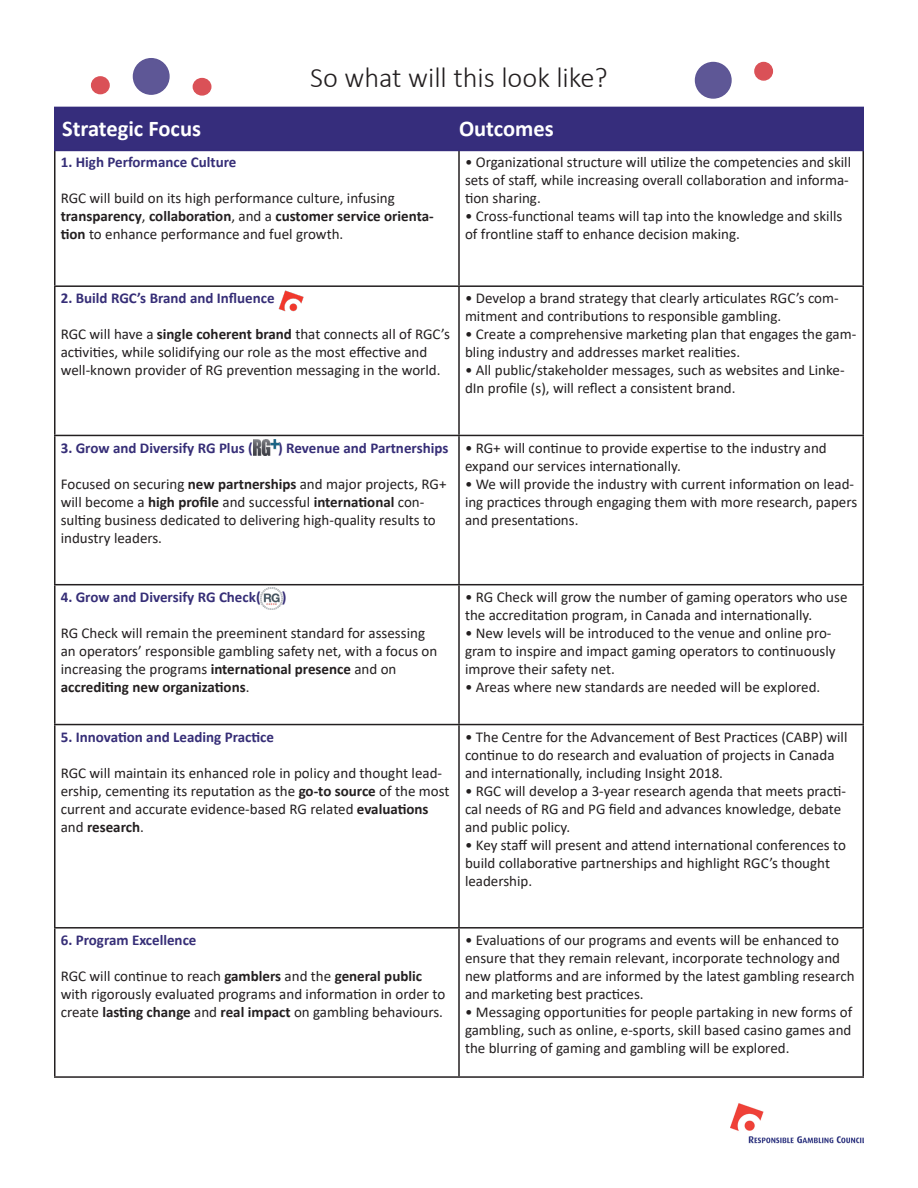
<style>
.page{position:relative;width:918px;height:1188px;background:#fff}
.page>*{position:absolute;margin:0;border:0;box-sizing:border-box;transform-origin:0 0}
.t1{font:300 28.5px "Calibri";color:#231f20}
.t2{font:700 22.5px "Calibri";color:#fff}
.t3{font:15px/18px "Calibri";color:#231f20}
.t4{font:700 15px "Calibri";color:#362e77}
.t5{font:700 15px/18px "Calibri";color:#231f20}
.s1{font-weight:400}
.s2{font-weight:700}
</style>
<div class="page">
<hr style="left:54px;top:151px;width:2px;height:134px;background:#231f20">
<hr style="left:458px;top:151px;width:2px;height:134px;background:#231f20">
<hr style="left:862px;top:151px;width:2px;height:134px;background:#231f20">
<hr style="left:54px;top:285px;width:405px;height:2px;background:#231f20">
<hr style="left:54px;top:287px;width:2px;height:148px;background:#231f20">
<hr style="left:459px;top:285px;width:405px;height:2px;background:#231f20">
<hr style="left:458px;top:287px;width:2px;height:148px;background:#231f20">
<hr style="left:862px;top:287px;width:2px;height:148px;background:#231f20">
<hr style="left:54px;top:435px;width:405px;height:1px;background:#231f20">
<hr style="left:54px;top:436px;width:2px;height:148px;background:#231f20">
<hr style="left:459px;top:435px;width:405px;height:1px;background:#231f20">
<hr style="left:458px;top:436px;width:2px;height:148px;background:#231f20">
<hr style="left:862px;top:436px;width:2px;height:148px;background:#231f20">
<hr style="left:54px;top:584px;width:405px;height:1px;background:#231f20">
<hr style="left:54px;top:585px;width:2px;height:139px;background:#231f20">
<hr style="left:459px;top:584px;width:405px;height:1px;background:#231f20">
<hr style="left:458px;top:585px;width:2px;height:139px;background:#231f20">
<hr style="left:862px;top:585px;width:2px;height:139px;background:#231f20">
<hr style="left:54px;top:724px;width:405px;height:1px;background:#231f20">
<hr style="left:54px;top:725px;width:2px;height:202px;background:#231f20">
<hr style="left:459px;top:724px;width:405px;height:1px;background:#231f20">
<hr style="left:458px;top:725px;width:2px;height:202px;background:#231f20">
<hr style="left:862px;top:725px;width:2px;height:202px;background:#231f20">
<hr style="left:54px;top:927px;width:405px;height:2px;background:#231f20">
<hr style="left:54px;top:929px;width:2px;height:147px;background:#231f20">
<hr style="left:459px;top:927px;width:405px;height:2px;background:#231f20">
<hr style="left:458px;top:929px;width:2px;height:147px;background:#231f20">
<hr style="left:862px;top:929px;width:2px;height:147px;background:#231f20">
<hr style="left:54px;top:1076px;width:405px;height:2px;background:#231f20">
<hr style="left:459px;top:1076px;width:405px;height:2px;background:#231f20">
<div style="left:54px;top:107px;width:810px;height:44px;background:#362d7c"></div>
<img style="left:278px;top:290px;width:26px;height:22px">
<div style="left:134px;top:59px;width:35px;height:35px;background:#5e5796;border-radius:50%"></div>
<div style="left:133px;top:58px;width:37px;height:37px;border:2px solid #352c7b;border-radius:50%"></div>
<div style="left:193px;top:79px;width:18px;height:16px;background:#da5157;border-radius:50%"></div>
<div style="left:193px;top:78px;width:18px;height:18px;border:2px solid #d1232a;border-radius:50%"></div>
<div style="left:696px;top:63px;width:35px;height:35px;background:#5e5796;border-radius:50%"></div>
<div style="left:695px;top:62px;width:37px;height:37px;border:2px solid #352c7b;border-radius:50%"></div>
<div style="left:755px;top:63px;width:17px;height:17px;background:#da5157;border-radius:50%"></div>
<div style="left:754px;top:62px;width:19px;height:19px;border:2px solid #d1232a;border-radius:50%"></div>
<div style="left:92px;top:77px;width:17px;height:17px;background:#da5157;border-radius:50%"></div>
<div style="left:91px;top:76px;width:19px;height:18px;border:2px solid #d1232a;border-radius:50%"></div>
<img style="left:253px;top:440px;width:26px;height:15px">
<img style="left:260px;top:587px;width:22px;height:23px">
<img style="left:731px;top:1103px;width:133px;height:41px">
<p class="t2" style="left:62px;top:113px;width:141px">Strategic Focus</p>
<p class="t1" style="left:310px;top:60px;width:299px">So what will this look like?</p>
<p class="t2" style="left:459px;top:113px;width:96px">Outcomes</p>
<p class="t4" style="left:61px;top:152px;width:177px">1. High Performance Culture</p>
<p class="t3" style="left:61px;top:189px;width:336px">RGC will build on its high performance culture, infusing</p>
<p class="t5" style="left:61px;top:207px;width:375px">transparency<span class="s1">,</span> collaboration<span class="s1">, and a</span> customer service orienta&shy;tion <span class="s1">to enhance performance and fuel growth.</span></p>
<p class="t3" style="left:465px;top:153px;width:388px">• Organizational structure will utilize the competencies and skill sets of staff, while increasing overall collaboration and informa&shy;tion sharing.</p>
<p class="t3" style="left:465px;top:207px;width:379px">• Cross-functional teams will tap into the knowledge and skills of frontline staff to enhance decision making.</p>
<p class="t4" style="left:61px;top:288px;width:215px">2. Build RGC’s Brand and Influence</p>
<p class="t3" style="left:61px;top:325px;width:391px">RGC will have a <span class="s2">single coherent brand</span> that connects all of RGC’s activities, while solidifying our role as the most effective and well-known provider of RG prevention messaging in the world.</p>
<p class="t3" style="left:465px;top:289px;width:375px">• Develop a brand strategy that clearly articulates RGC’s com&shy;mitment and contributions to responsible gambling.</p>
<p class="t3" style="left:465px;top:325px;width:393px">• Create a comprehensive marketing plan that engages the gam&shy;bling industry and addresses market realities.</p>
<p class="t3" style="left:465px;top:361px;width:381px">• All public/stakeholder messages, such as websites and Linke&shy;dIn profile (s), will reflect a consistent brand.</p>
<p class="t4" style="left:61px;top:437px;width:194px">3. Grow and Diversify RG Plus (</p>
<p class="t4" style="left:278px;top:437px;width:172px">) Revenue and Partnerships</p>
<p class="t3" style="left:61px;top:474px;width:387px">Focused on securing <span class="s2">new partnerships</span> and major projects, RG+ will become a <span class="s2">high profile</span> and successful <span class="s2">international</span> con&shy;sulting business dedicated to delivering high-quality results to industry leaders.</p>
<p class="t3" style="left:465px;top:438px;width:363px">• RG+ will continue to provide expertise to the industry and expand our services internationally.</p>
<p class="t3" style="left:465px;top:474px;width:394px">• We will provide the industry with current information on lead&shy;ing practices through engaging them with more research, papers and presentations.</p>
<p class="t4" style="left:61px;top:586px;width:201px">4. Grow and Diversify RG Check(</p>
<p class="t4" style="left:282px;top:586px;width:6px">)</p>
<p class="t3" style="left:61px;top:624px;width:378px">RG Check will remain the preeminent standard for assessing an operators’ responsible gambling safety net, with a focus on increasing the programs <span class="s2">international presence</span> and on</p>
<p class="t5" style="left:61px;top:678px;width:190px">accrediting new organizations<span class="s1">.</span></p>
<p class="t4" style="left:61px;top:726px;width:215px">5. Innovation and Leading Practice</p>
<p class="t3" style="left:61px;top:763px;width:390px">RGC will maintain its enhanced role in policy and thought lead&shy;ership, cementing its reputation as the <span class="s2">go-to source</span> of the most current and accurate evidence-based RG related <span class="s2">evaluations </span>and <span class="s2">research</span>.</p>
<p class="t3" style="left:465px;top:588px;width:384px">• RG Check will grow the number of gaming operators who use the accreditation program, in Canada and internationally.</p>
<p class="t3" style="left:465px;top:624px;width:372px">• New levels will be introduced to the venue and online pro&shy;gram to inspire and impact gaming operators to continuously improve their safety net.</p>
<p class="t3" style="left:465px;top:678px;width:357px">• Areas where new standards are needed will be explored.</p>
<p class="t3" style="left:465px;top:727px;width:384px">• The Centre for the Advancement of Best Practices (CABP) will continue to do research and evaluation of projects in Canada and internationally, including Insight 2018.</p>
<p class="t3" style="left:465px;top:781px;width:382px">• RGC will develop a 3-year research agenda that meets practi&shy;cal needs of RG and PG field and advances knowledge, debate and public policy.</p>
<p class="t3" style="left:465px;top:835px;width:383px">• Key staff will present and attend international conferences to build collaborative partnerships and highlight RGC’s thought leadership.</p>
<p class="t4" style="left:61px;top:929px;width:137px">6. Program Excellence</p>
<p class="t3" style="left:61px;top:967px;width:386px">RGC will continue to reach <span class="s2">gamblers</span> and the <span class="s2">general public </span>with rigorously evaluated programs and information in order to create <span class="s2">lasting change</span> and <span class="s2">real impact</span> on gambling behaviours.</p>
<p class="t3" style="left:465px;top:931px;width:391px">• Evaluations of our programs and events will be enhanced to ensure that they remain relevant, incorporate technology and new platforms and are informed by the latest gambling research and marketing best practices.</p>
<p class="t3" style="left:465px;top:1003px;width:389px;text-align:justify">• Messaging opportunities for people partaking in new forms of gambling, such as online, e-sports, skill based casino games and the blurring of gaming and gambling will be explored.</p>
</div>
